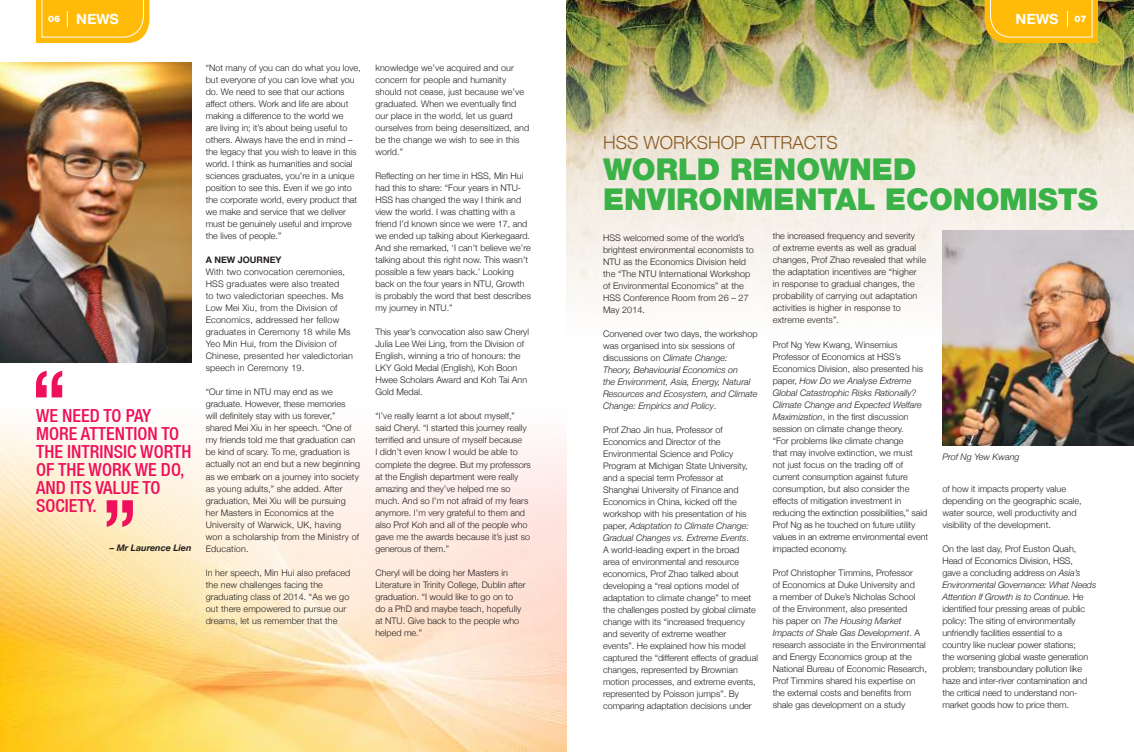
<style>
.page{position:relative;width:1134px;height:752px;background:#fff}
.page>*{position:absolute;margin:0;border:0;box-sizing:border-box;transform-origin:0 0}
.t1{font:900 30px/30px "Helvetica 95";color:#3ab247}
.t2{font:500 condensed 18px/18px "Helvetica Neue";color:#ef0f5a}
.t3{font:300 18px "Helvetica Neue";color:#8a5a20}
.t4{font:700 14px "Helvetica Rounded";color:#fff}
.t5{font:300 9px/12px "Helvetica Neue";color:#241f1f}
.t6{font:300 9px/12px "Helvetica Neue";letter-spacing:.02em;color:#241f1f}
.t7{font:italic 300 9px/12px "Helvetica Neue";color:#241f1f}
.t8{font:italic 700 9px "Helvetica Neue";color:#241f1f}
.t9{font:700 9px "Helvetica Neue";color:#241f1f}
.t10{font:300 8px "Helvetica Neue";color:#fff}
.s1{font-family:"Helvetica 95";font-weight:900;font-size:9px}
.s2{font-style:normal}
.s3{font-style:italic}
</style>
<div class="page">
<img style="left:0;top:424px;width:567px;height:327px">
<img style="left:567px;top:0;width:567px;height:309px">
<img style="left:942px;top:231px;width:192px;height:214px">
<svg style="left:107px;top:500px;width:26px;height:26px"></svg>
<img style="left:0;top:62px;width:192px;height:300px">
<svg style="left:36px;top:370px;width:26px;height:27px"></svg>
<svg style="left:984px;top:0;width:114px;height:43px;background:#fbbb12"></svg>
<svg style="left:36px;top:0;width:113px;height:43px;background:#ffbe16"></svg>
<h3 class="t4" style="left:48px;top:11px;width:72px"><span class="s1">06</span> NEWS</h3>
<h3 class="t4" style="left:1016px;top:11px;width:72px">NEWS <span class="s1">07</span></h3>
<p class="t10" style="left:1010px;top:12px;width:13px">News</p>
<p class="t10" style="left:1049px;top:12px;width:6px">5</p>
<h2 class="t2" style="left:36px;top:406px;width:157px">WE NEED TO PAY<br>MORE ATTENTION TO<br>THE INTRINSIC WORTH<br>OF THE WORK WE DO,<br>AND ITS VALUE TO<br>SOCIETY.</h2>
<p class="t8" style="left:110px;top:540px;width:83px">– Mr Laurence Lien</p>
<p class="t5" style="left:206px;top:61px;width:157px">“Not many of you can do what you love, but everyone of you can love what you do. We need to see that our actions affect others. Work and life are about making a difference to the world we<br>are living in; it’s about being useful to others. Always have the end in mind – the legacy that you wish to leave in this world. I think as humanities and social sciences graduates, you’re in a unique position to see this. Even if we go into the corporate world, every product that we make and service that we deliver must be genuinely useful and improve the lives of people.”</p>
<p class="t9" style="left:206px;top:252px;width:77px">A NEW JOURNEY</p>
<p class="t6" style="left:206px;top:265px;width:149px">With two convocation ceremonies,<br>HSS graduates were also treated<br>to two valedictorian speeches. Ms<br>Low Mei Xiu, from the Division of<br>Economics, addressed her fellow graduates in Ceremony 18 while Ms<br>Yeo Min Hui, from the Division of<br>Chinese, presented her valedictorian speech in Ceremony 19.</p>
<p class="t5" style="left:206px;top:385px;width:156px">“Our time in NTU may end as we graduate. However, these memories<br>will definitely stay with us forever,” shared Mei Xiu in her speech. “One of my friends told me that graduation can be kind of scary. To me, graduation is actually not an end but a new beginning as we embark on a journey into society as young adults,” she added. After graduation, Mei Xiu will be pursuing her Masters in Economics at the University of Warwick, UK, having won a scholarship from the Ministry of Education.</p>
<p class="t5" style="left:206px;top:565px;width:146px">In her speech, Min Hui also prefaced the new challenges facing the graduating class of 2014. “As we go out there empowered to pursue our dreams, let us remember that the</p>
<p class="t5" style="left:375px;top:61px;width:155px">knowledge we’ve acquired and our concern for people and humanity should not cease, just because we’ve graduated. When we eventually find our place in the world, let us guard ourselves from being desensitized, and be the change we wish to see in this world.”</p>
<p class="t5" style="left:375px;top:169px;width:157px">Reflecting on her time in HSS, Min Hui had this to share: “Four years in NTU-HSS has changed the way I think and view the world. I was chatting with a friend I’d known since we were 17, and we ended up talking about Kierkegaard.<br>And she remarked, ‘I can’t believe we’re talking about this right now. This wasn’t possible a few years back.’ Looking back on the four years in NTU, Growth is probably the word that best describes my journey in NTU.”</p>
<p class="t5" style="left:375px;top:325px;width:155px">This year’s convocation also saw Cheryl Julia Lee Wei Ling, from the Division of English, winning a trio of honours: the LKY Gold Medal (English), Koh Boon Hwee Scholars Award and Koh Tai Ann Gold Medal.</p>
<p class="t5" style="left:375px;top:409px;width:157px">“I’ve really learnt a lot about myself,” said Cheryl. “I started this journey really terrified and unsure of myself because<br>I didn’t even know I would be able to complete the degree. But my professors at the English department were really amazing and they’ve helped me so much. And so I’m not afraid of my fears anymore. I’m very grateful to them and also Prof Koh and all of the people who gave me the awards because it’s just so generous of them.”</p>
<p class="t5" style="left:375px;top:565px;width:152px">Cheryl will be doing her Masters in<br>Literature in Trinity College, Dublin after graduation. “I would like to go on to<br>do a PhD and maybe teach, hopefully at NTU. Give back to the people who helped me.”</p>
<h2 class="t3" style="left:603px;top:128px;width:107px">HSS Wor kshop</h2>
<h2 class="t3" style="left:750px;top:128px;width:23px">Attracts</h2>
<h1 class="t1" style="left:603px;top:154px;width:496px">WORLD RENOWNED<br>ENVIRONMENTAL ECONOMISTS</h1>
<p class="t5" style="left:603px;top:231px;width:152px">HSS welcomed some of the world’s brightest environmental economists to<br>NTU as the Economics Division held the “The NTU International Workshop of Environmental Economics” at the<br>HSS Conference Room from 26 – 27<br>May 2014.</p>
<p class="t7" style="left:603px;top:327px;width:156px"><span class="s2">Convened over two days, the workshop was organised into six sessions of discussions on</span> Climate Change:<br>Theory, Behaviourial Economics on<br>the Environment, Asia, Energy, Natural Resources and Ecosystem, and Climate Change: Empirics and Policy<span class="s2">.</span></p>
<p class="t5" style="left:603px;top:423px;width:157px">Prof Zhao Jin hua, Professor of Economics and Director of the Environmental Science and Policy Program at Michigan State University, and a special term Professor at Shanghai University of Finance and Economics in China, kicked off the workshop with his presentation of his paper, <span class="s3">Adaptation to Climate Change:<br>Gradual Changes vs. Extreme Events</span>.<br>A world-leading expert in the broad area of environmental and resource economics, Prof Zhao talked about developing a “real options model of adaptation to climate change” to meet the challenges posted by global climate change with its “increased frequency and severity of extreme weather events”. He explained how his model captured the “different effects of gradual changes, represented by Brownian motion processes, and extreme events, represented by Poisson jumps”. By comparing adaptation decisions under</p>
<p class="t5" style="left:773px;top:229px;width:155px">the increased frequency and severity<br>of extreme events as well as gradual changes, Prof Zhao revealed that while the adaptation incentives are “higher<br>in response to gradual changes, the probability of carrying out adaptation activities is higher in response to extreme events”.</p>
<p class="t5" style="left:773px;top:337px;width:157px">Prof Ng Yew Kwang, Winsemius Professor of Economics at HSS’s Economics Division, also presented his paper, <span class="s3">How Do we Analyse Extreme Global Catastrophic Risks Rationally?<br>Climate Change and Expected Welfare Maximization</span>, in the first discussion session on climate change theory.<br>“For problems like climate change<br>that may involve extinction, we must<br>not just focus on the trading off of current consumption against future consumption, but also consider the effects of mitigation investment in reducing the extinction possibilities,” said Prof Ng as he touched on future utility values in an extreme environmental event impacted economy.</p>
<p class="t5" style="left:773px;top:565px;width:156px">Prof Christopher Timmins, Professor<br>of Economics at Duke University and<br>a member of Duke’s Nicholas School<br>of the Environment, also presented<br>his paper on <span class="s3">The Housing Market Impacts of Shale Gas Development</span>. A research associate in the Environmental and Energy Economics group at the National Bureau of Economic Research, Prof Timmins shared his expertise on the external costs and benefits from shale gas development on a study</p>
<p class="t7" style="left:942px;top:450px;width:79px">Prof Ng Yew Kwang</p>
<p class="t5" style="left:942px;top:482px;width:141px">of how it impacts property value depending on the geographic scale, water source, well productivity and visibility of the development.</p>
<p class="t5" style="left:942px;top:542px;width:155px">On the last day, Prof Euston Quah, Head of Economics Division, HSS,<br>gave a concluding address on <span class="s3">Asia’s Environmental Governance: What Needs Attention If Growth is to Continue</span>. He identified four pressing areas of public policy: The siting of environmentally unfriendly facilities essential to a<br>country like nuclear power stations;<br>the worsening global waste generation problem; transboundary pollution like haze and inter-river contamination and the critical need to understand non&shy;market goods how to price them.</p>
</div>
